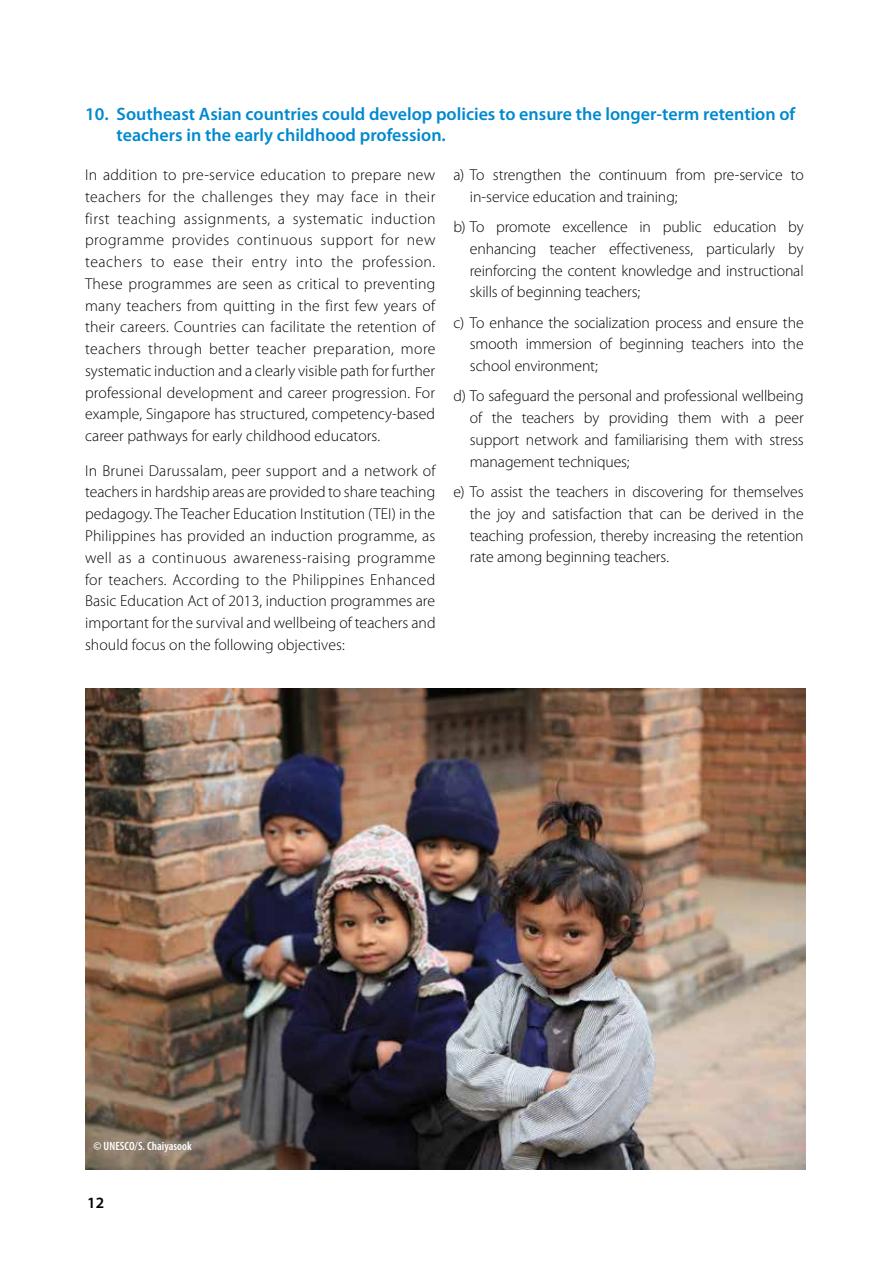
<style>
.page{position:relative;width:893px;height:1263px;background:#fff}
.page>*{position:absolute;margin:0;border:0;box-sizing:border-box;transform-origin:0 0}
.t1{font:600 18px/21.6px "Myriad Pro";color:#0089cf}
.t2{font:300 15.75px/21.8px "Myriad Pro";color:#000;text-align:justify}
.t3{font:600 15.75px "Myriad Pro";color:#000}
.t4{font:600 condensed 12px "Myriad Pro";letter-spacing:.005em;color:#fff}
</style>
<div class="page">
<img style="left:85px;top:689px;width:720px;height:480px">
<p class="t1" style="left:117px;top:103px;width:680px;text-indent:-32px">10. Southeast Asian countries could develop policies to ensure the longer-term retention of teachers in the early childhood profession.</p>
<p class="t2" style="left:85px;top:164px;width:352px">In addition to pre-service education to prepare new teachers for the challenges they may face in their first teaching assignments, a systematic induction programme provides continuous support for new teachers to ease their entry into the profession.<br>These programmes are seen as critical to preventing many teachers from quitting in the first few years of their careers. Countries can facilitate the retention of teachers through better teacher preparation, more systematic induction and a clearly visible path for further professional development and career progression. For example, Singapore has structured, competency-based career pathways for early childhood educators.</p>
<p class="t2" style="left:85px;top:459px;width:352px">In Brunei Darussalam, peer support and a network of teachers in hardship areas are provided to share teaching pedagogy. The Teacher Education Institution (TEI) in the Philippines has provided an induction programme, as well as a continuous awareness-raising programme for teachers. According to the Philippines Enhanced Basic Education Act of 2013, induction programmes are important for the survival and wellbeing of teachers and should focus on the following objectives:</p>
<p class="t2" style="left:470px;top:164px;width:335px;text-indent:-17px">a) To strengthen the continuum from pre-service to in-service education and training;</p>
<p class="t2" style="left:470px;top:216px;width:335px;text-indent:-17px">b) To promote excellence in public education by enhancing teacher effectiveness, particularly by reinforcing the content knowledge and instructional skills of beginning teachers;</p>
<p class="t2" style="left:470px;top:311px;width:335px;text-indent:-17px">c) To enhance the socialization process and ensure the smooth immersion of beginning teachers into the school environment;</p>
<p class="t2" style="left:470px;top:385px;width:335px;text-indent:-16px">d) To safeguard the personal and professional wellbeing of the teachers by providing them with a peer support network and familiarising them with stress management techniques;</p>
<p class="t2" style="left:470px;top:481px;width:335px;text-indent:-16px">e) To assist the teachers in discovering for themselves the joy and satisfaction that can be derived in the teaching profession, thereby increasing the retention rate among beginning teachers.</p>
<p class="t4" style="left:94px;top:1139px;width:100px">© UNESCO/S. Chaiyasook</p>
<p class="t3" style="left:87px;top:1193px;width:18px">12</p>
</div>
